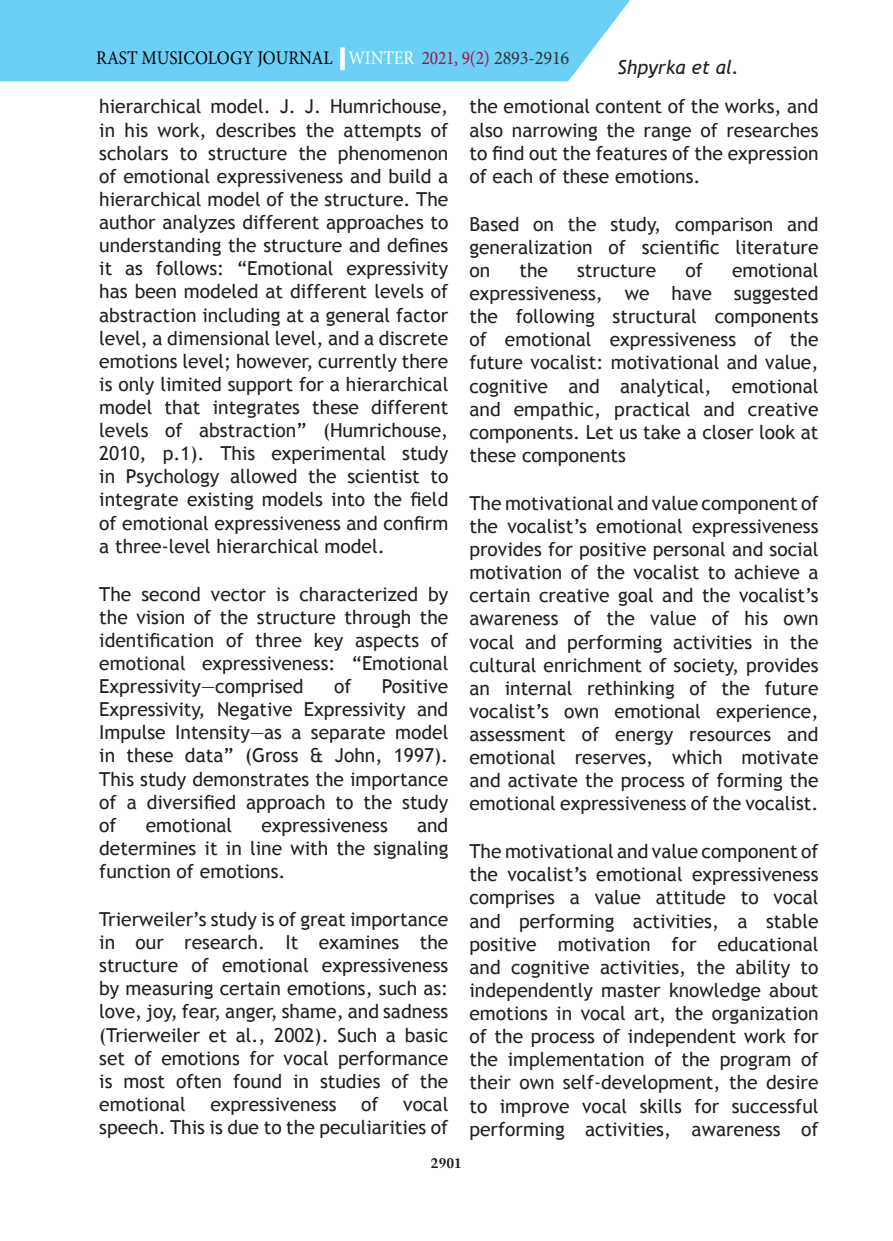
<style>
.page{position:relative;width:893px;height:1241px;background:#fff}
.page>*{position:absolute;margin:0;border:0;box-sizing:border-box;transform-origin:0 0}
.t1{font:19.25px/23.1px "Trebuchet MS";color:#231f20;text-align:justify}
.t2{font:19.25px "Minion Pro";letter-spacing:-.01em;color:#000;scale:.9 1}
.t3{font:italic 19.25px "Trebuchet MS";color:#231f20}
.t4{font:700 14px "Trump Mediaeval";color:#231f20}
.s1{color:#fff}
.s2{color:#9b1746}
.s3{color:#333233}
</style>
<div class="page">
<div style="left:0;top:0;width:630px;height:81px;background:#6bcff6"></div>
<div style="left:340px;top:47px;width:5px;height:23px;border:4px solid #fff"></div>
<p class="t2" style="left:96px;top:45px;width:524px">RAST MUSICOLOGY JOURNAL <span class="s1">| WINTER</span> <span class="s2">2021, 9(2)</span> <span class="s3">2893-2916</span></p>
<p class="t3" style="left:618px;top:56px;width:123px">Shpyrka et al.</p>
<p class="t1" style="left:99px;top:95px;width:351px">hierarchical model. J. J. Humrichouse, in his work, describes the attempts of scholars to structure the phenomenon of emotional expressiveness and build a hierarchical model of the structure. The author analyzes different approaches to understanding the structure and defines it as follows: “Emotional expressivity has been modeled at different levels of abstraction including at a general factor level, a dimensional level, and a discrete emotions level; however, currently there is only limited support for a hierarchical model that integrates these different levels of abstraction” (Humrichouse, 2010, p.1). This experimental study in Psychology allowed the scientist to integrate existing models into the field of emotional expressiveness and confirm a three-level hierarchical model.</p>
<p class="t1" style="left:99px;top:582px;width:351px">The second vector is characterized by the vision of the structure through the identification of three key aspects of emotional expressiveness: “Emotional Expressivity—comprised</p>
<p class="t1" style="left:334px;top:674px;width:19px">of</p>
<p class="t1" style="left:99px;top:674px;width:351px;text-indent:283px">Positive Expressivity, Negative Expressivity and Impulse Intensity—as a separate model in these data” (Gross &amp; John, 1997).<br>This study demonstrates the importance of a diversified approach to the study of</p>
<p class="t1" style="left:99px;top:813px;width:351px;text-indent:318px">and determines it in line with the signaling function of emotions.</p>
<p class="t1" style="left:99px;top:907px;width:351px">Trierweiler’s study is of great importance in our research. It examines the structure of emotional expressiveness by measuring certain emotions, such as: love, joy, fear, anger, shame, and sadness (Trierweiler et al., 2002). Such a basic set of emotions for vocal performance is most often found in studies of the emotional</p>
<p class="t1" style="left:146px;top:813px;width:88px">emotional</p>
<p class="t1" style="left:261px;top:813px;width:128px">expressiveness</p>
<p class="t1" style="left:99px;top:1092px;width:351px;text-align:right">vocal<br>speech. This is due to the peculiarities of</p>
<p class="t1" style="left:210px;top:1092px;width:128px">expressiveness</p>
<p class="t1" style="left:361px;top:1092px;width:19px">of</p>
<p class="t4" style="left:431px;top:1153px;width:33px">2901</p>
<p class="t1" style="left:469px;top:95px;width:351px">the emotional content of the works, and also narrowing the range of researches to find out the features of the expression of each of these emotions.</p>
<p class="t1" style="left:469px;top:212px;width:351px">Based on the study, comparison and generalization of scientific literature on</p>
<p class="t1" style="left:469px;top:258px;width:351px;text-indent:263px">emotional expressiveness, we have suggested the following structural components of emotional expressiveness of the future vocalist: motivational and value, cognitive and analytical, emotional and empathic, practical and creative components. Let us take a closer look at these components</p>
<p class="t1" style="left:469px;top:491px;width:351px">The motivational and value component of the vocalist’s emotional expressiveness provides for positive personal and social motivation of the vocalist to achieve a certain creative goal and the vocalist’s awareness of the value of his own vocal and performing activities in the cultural enrichment of society, provides an internal rethinking of the future vocalist’s own emotional experience, assessment of energy resources and emotional reserves, which motivate and activate the process of forming the emotional expressiveness of the vocalist.</p>
<p class="t1" style="left:469px;top:839px;width:351px">The motivational and value component of the vocalist’s emotional expressiveness comprises a value attitude to vocal and performing activities, a stable positive motivation for educational and cognitive activities, the ability to independently master knowledge about emotions in vocal art, the organization of the process of independent work for the implementation of the program of their own self-development, the desire to improve vocal skills for successful performing activities, awareness of</p>
<p class="t1" style="left:519px;top:258px;width:30px">the</p>
<p class="t1" style="left:577px;top:258px;width:81px">structure</p>
<p class="t1" style="left:685px;top:258px;width:19px">of</p>
</div>
